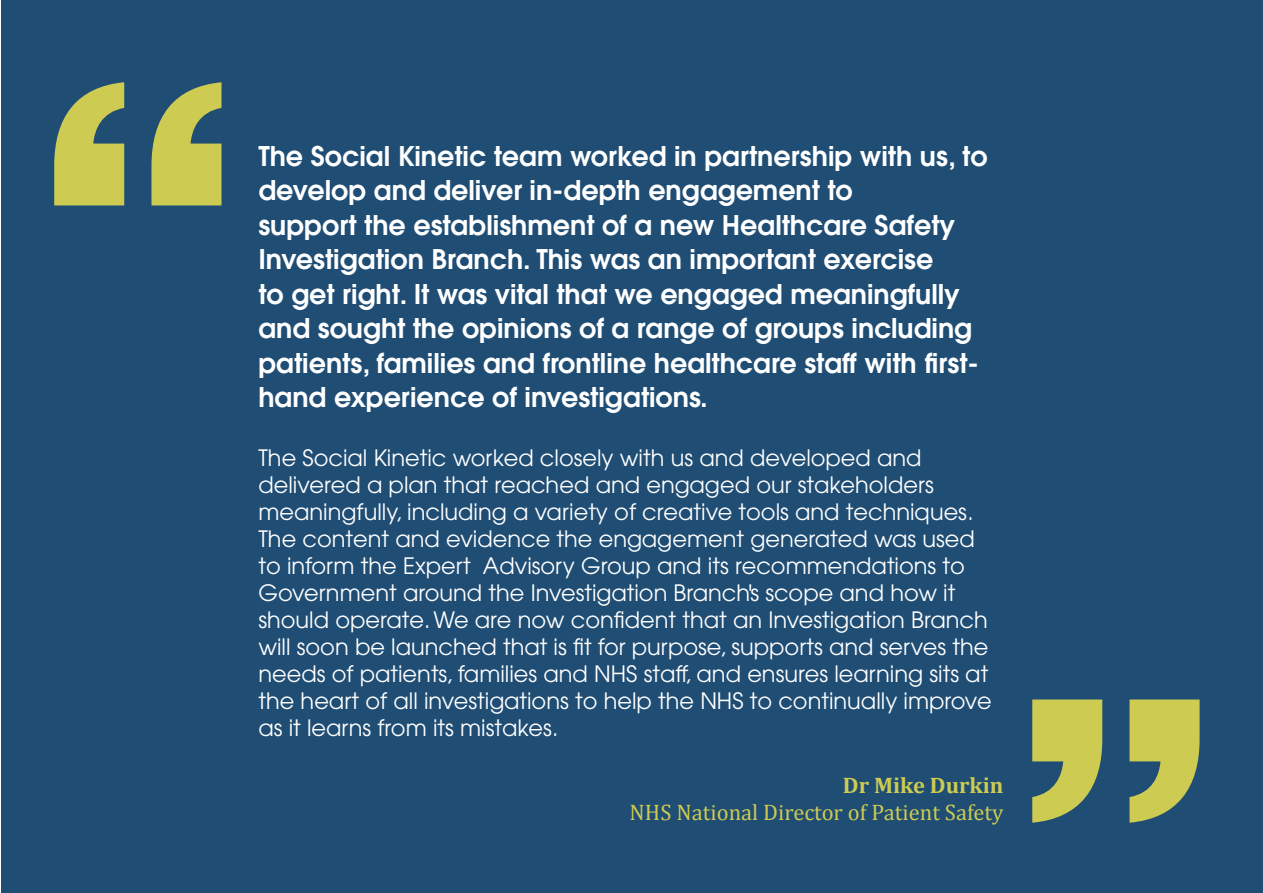
<style>
.page{position:relative;width:1263px;height:893px;background:#fff}
.page>*{position:absolute;margin:0;border:0;box-sizing:border-box;transform-origin:0 0}
.t1{font:600 27px/34.5px "Avant Garde";color:#fff}
.t2{font:22.5px/27px "Avant Garde";color:#fff}
.t3{font:22.5px "Cambria";color:#cdcb51}
.t4{font:700 22.5px "Cambria";color:#cdcb51}
.s1{font-family:"Cambria";font-weight:700}
</style>
<div class="page">
<div style="left:1px;top:0;width:1262px;height:893px;background:#1f4d74"></div>
<svg style="left:54px;top:82px;width:167px;height:123px"></svg>
<svg style="left:1032px;top:699px;width:167px;height:124px"></svg>
<p class="t1" style="left:258px;top:138px;width:731px">The Social Kinetic team worked in partnership with us, to develop and deliver in-depth engagement to<br>support the establishment of a new Healthcare Safety Investigation Branch. This was an important exercise<br>to get right. It was vital that we engaged meaningfully and sought the opinions of a range of groups including patients, families and frontline healthcare staff with first&shy;hand experience of investigations<span class="s1">.</span></p>
<p class="t2" style="left:258px;top:444px;width:735px">The Social Kinetic worked closely with us and developed and delivered a plan that reached and engaged our stakeholders meaningfully, including a variety of creative tools and techniques.<br>The content and evidence the engagement generated was used to inform the Expert Advisory Group and its recommendations to Government around the Investigation Branch's scope and how it should operate. We are now confident that an Investigation Branch will soon be launched that is fit for purpose, supports and serves the needs of patients, families and NHS staff, and ensures learning sits at the heart of all investigations to help the NHS to continually improve as it learns from its mistakes.</p>
<p class="t4" style="left:843px;top:770px;width:162px">Dr Mike Durkin</p>
<p class="t3" style="left:630px;top:799px;width:375px">NHS National Director of Patient Safety</p>
</div>
